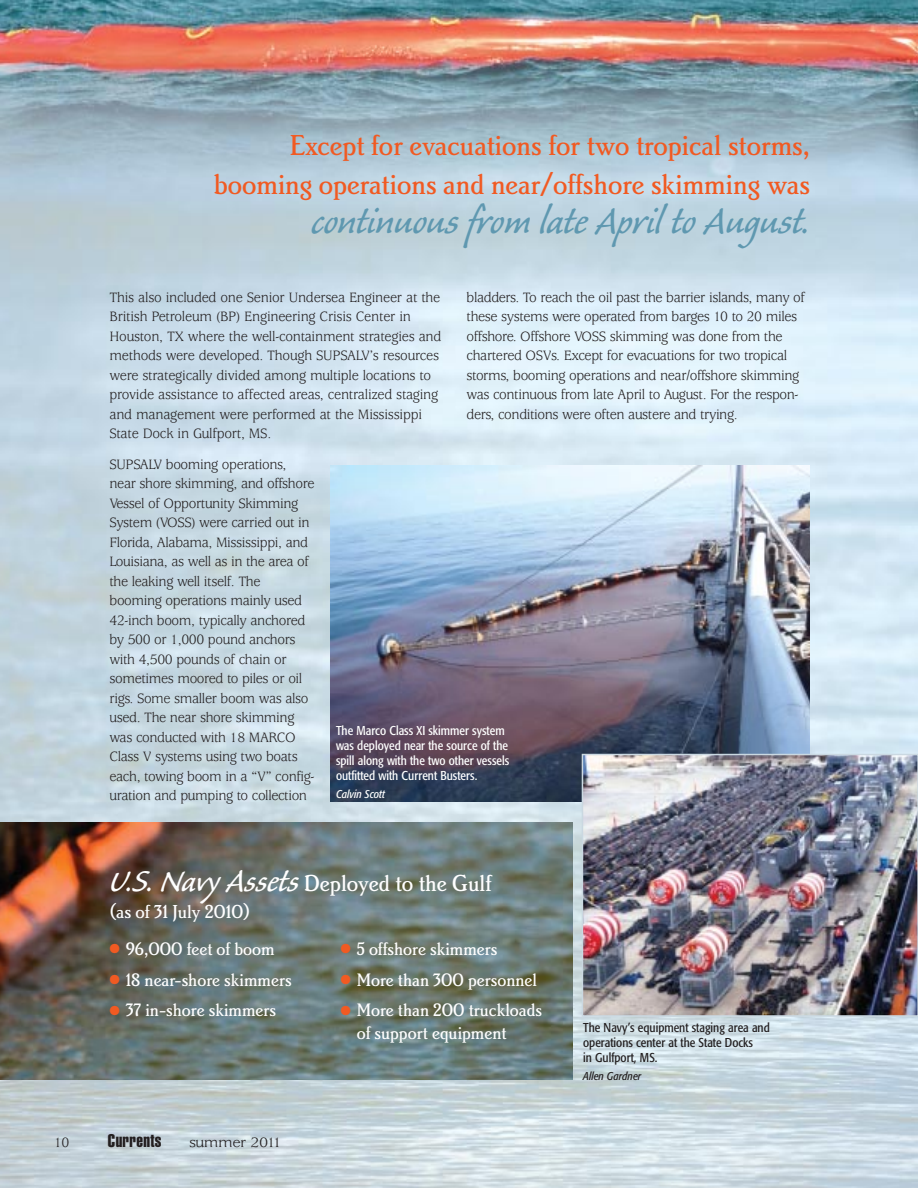
<style>
.page{position:relative;width:918px;height:1188px;background:#fff}
.page>*{position:absolute;margin:0;border:0;box-sizing:border-box;transform-origin:0 0}
.t1{font:48px "Caliban";letter-spacing:-.01em;color:#5f98b0}
.t2{font:30px/39px "Brighton Medium Plain";color:#f15a22;text-align:right}
.t3{font:24px "Brighton Medium Plain";color:#fff}
.t4{font:19.5px "Brighton Medium Plain";color:#fff}
.t5{font:18.75px/22.5px "Brighton Medium Plain";color:#fff}
.t6{font:18px "Helvetica Extra Compressed";letter-spacing:.02em;color:#231f20;scale:1.1 1}
.t7{font:15px/19.5px "Usherwood";letter-spacing:-.03em;color:#231f20;scale:.95 1}
.t8{font:15px "Usherwood";letter-spacing:-.03em;color:#231f20;scale:1.1 1}
.t9{font:condensed 12.75px/15px "Formata";color:#fff}
.t10{font:condensed 12.75px/15px "Formata";color:#231f20}
.t11{font:italic condensed 11.25px "Formata";color:#231f20}
.t12{font:italic condensed 11.25px "Formata";color:#fff}
.s1{font-family:"Caliban";font-size:40.5px}
.s2{font-family:"Carta";color:#f15a22}
</style>
<div class="page">
<img style="left:0;top:0;width:918px;height:1187px">
<img style="left:331px;top:466px;width:479px;height:336px">
<img style="left:585px;top:757px;width:330px;height:257px">
<div style="left:582px;top:754px;width:336px;height:263px;border:2px solid #cad8e1"></div>
<img style="left:0;top:823px;width:572px;height:257px">
<h2 class="t2" style="left:214px;top:129px;width:598px">Except for evacuations for two tropical storms, booming operations and near/offshore skimming was</h2>
<h1 class="t1" style="left:312px;top:204px;width:500px">continuous from late April to August.</h1>
<p class="t7" style="left:110px;top:289px;width:351px">This also included one Senior Undersea Engineer at the British Petroleum (BP) Engineering Crisis Center in Houston, TX where the well-containment strategies and methods were developed. Though SUPSALV’s resources were strategically divided among multiple locations to provide assistance to affected areas, centralized staging and management were performed at the Mississippi State Dock in Gulfport, MS.</p>
<p class="t7" style="left:110px;top:456px;width:217px">SUPSALV booming operations, near shore skimming, and offshore<br>Vessel of Opportunity Skimming<br>System (VOSS) were carried out in<br>Florida, Alabama, Mississippi, and<br>Louisiana, as well as in the area of the leaking well itself. The booming operations mainly used<br>42-inch boom, typically anchored by 500 or 1,000 pound anchors with 4,500 pounds of chain or sometimes moored to piles or oil rigs. Some smaller boom was also used. The near shore skimming was conducted with 18 MARCO<br>Class V systems using two boats each, towing boom in a “V” config&shy;uration and pumping to collection</p>
<p class="t7" style="left:467px;top:289px;width:358px">bladders. To reach the oil past the barrier islands, many of these systems were operated from barges 10 to 20 miles offshore. Offshore VOSS skimming was done from the chartered OSVs. Except for evacuations for two tropical storms, booming operations and near/offshore skimming was continuous from late April to August. For the respon&shy;ders, conditions were often austere and trying.</p>
<p class="t9" style="left:336px;top:724px;width:175px">The Marco Class XI skimmer system was deployed near the source of the spill along with the two other vessels outfitted with Current Busters.</p>
<p class="t12" style="left:336px;top:789px;width:50px">Calvin Scott</p>
<h3 class="t3" style="left:110px;top:874px;width:384px"><span class="s1">U.S. Navy Assets</span> Deployed to the Gulf</h3>
<h3 class="t4" style="left:110px;top:904px;width:142px">(as of 31 July 2010)</h3>
<p class="t5" style="left:110px;top:939px;width:167px"><span class="s2">-</span> 96,000 feet of boom</p>
<p class="t5" style="left:110px;top:970px;width:184px"><span class="s2">-</span> 18 near-shore skimmers</p>
<p class="t5" style="left:110px;top:1001px;width:168px"><span class="s2">-</span> 37 in-shore skimmers</p>
<p class="t7" style="left:54px;top:1134px;width:18px">10</p>
<p class="t6" style="left:108px;top:1134px;width:50px">Currents</p>
<p class="t8" style="left:189px;top:1137px;width:86px">summer 2011</p>
<p class="t5" style="left:341px;top:939px;width:158px"><span class="s2">-</span> 5 offshore skimmers</p>
<p class="t5" style="left:341px;top:970px;width:198px"><span class="s2">-</span> More than 300 personnel</p>
<p class="t5" style="left:357px;top:1001px;width:187px;text-indent:-16px"><span class="s2">-</span> More than 200 truckloads of support equipment</p>
<p class="t10" style="left:583px;top:1021px;width:188px">The Navy’s equipment staging area and operations center at the State Docks<br>in Gulfport, MS.</p>
<p class="t11" style="left:583px;top:1071px;width:60px">Allen Gardner</p>
</div>
